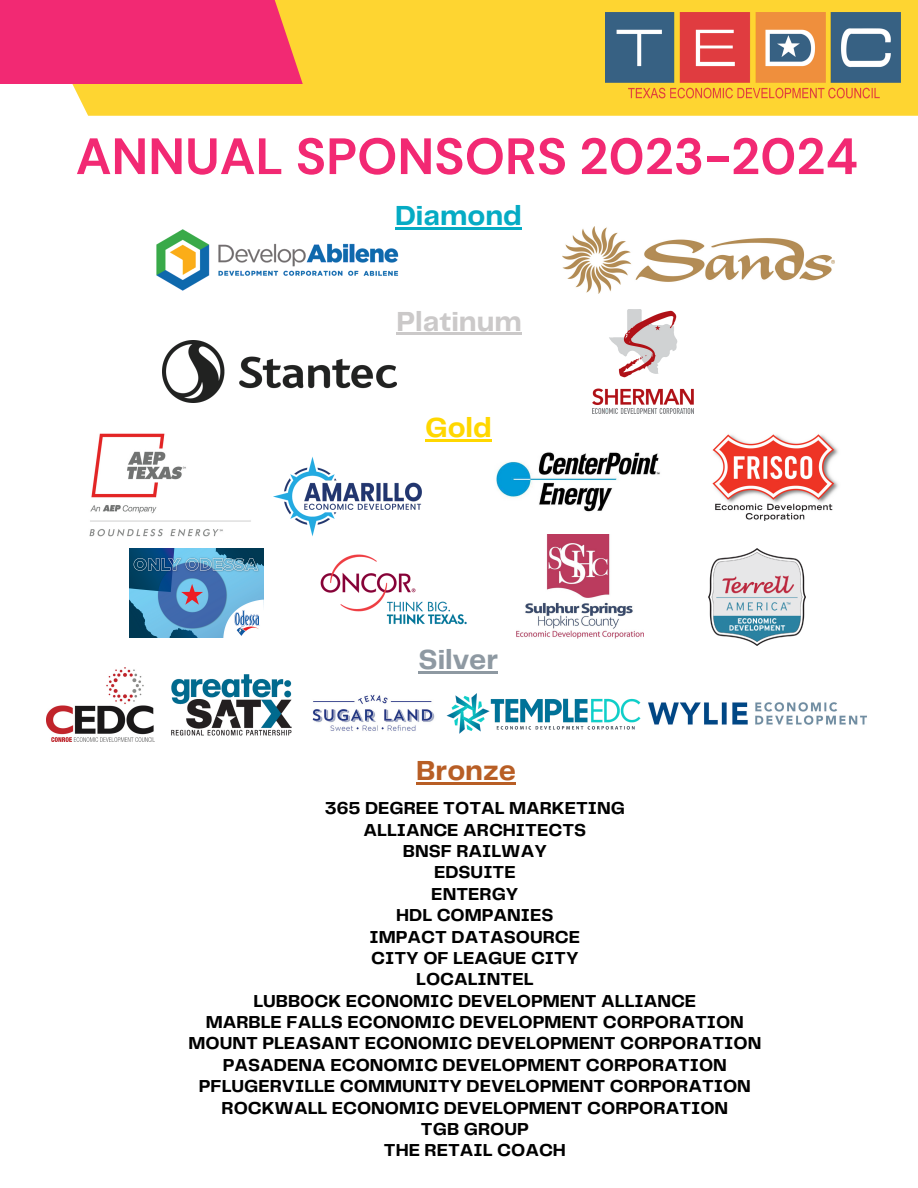
<style>
.page{position:relative;width:918px;height:1188px;background:#fff}
.page>*{position:absolute;margin:0;border:0;box-sizing:border-box;transform-origin:0 0}
.t1{font:700 51px "DM Sans";color:#f22973}
.t2{font:700 28.65px "Telegraf";color:#cbc9c9}
.t3{font:700 28.65px "Telegraf";color:#05abc4}
.t4{font:700 28.65px "Telegraf";color:#8e99a2}
.t5{font:700 28.65px "Telegraf";color:#b85e25}
.t6{font:700 28.65px "Telegraf";color:#ffd700}
.t7{font:700 18px "Telegraf";color:#000}
</style>
<div class="page">
<div style="left:72px;top:0;width:846px;height:116px;background:#fed531"></div>
<img style="left:605px;top:12px;width:296px;height:97px">
<img style="left:162px;top:340px;width:234px;height:62px">
<img style="left:171px;top:674px;width:121px;height:62px">
<img style="left:516px;top:534px;width:127px;height:105px">
<img style="left:312px;top:671px;width:123px;height:60px">
<img style="left:709px;top:549px;width:96px;height:97px">
<img style="left:130px;top:549px;width:133px;height:89px">
<img style="left:273px;top:457px;width:149px;height:79px">
<img style="left:89px;top:433px;width:162px;height:104px">
<img style="left:496px;top:452px;width:164px;height:60px">
<img style="left:446px;top:693px;width:195px;height:41px">
<img style="left:47px;top:668px;width:108px;height:74px">
<img style="left:156px;top:229px;width:243px;height:62px">
<img style="left:712px;top:434px;width:126px;height:86px">
<img style="left:648px;top:702px;width:219px;height:23px">
<img style="left:593px;top:310px;width:101px;height:103px">
<img style="left:562px;top:227px;width:273px;height:66px">
<img style="left:320px;top:554px;width:147px;height:71px">
<hr style="left:395px;top:227px;width:127px;height:3px;background:#05abc4">
<hr style="left:397px;top:333px;width:125px;height:2px;background:#cbc9c9">
<hr style="left:425px;top:439px;width:67px;height:3px;background:#ffd700">
<hr style="left:419px;top:671px;width:79px;height:3px;background:#8e99a2">
<hr style="left:416px;top:782px;width:100px;height:2px;background:#b85e25">
<div style="left:0;top:0;width:303px;height:84px;background:#f22973"></div>
<h1 class="t1" style="left:76px;top:123px;width:784px">ANNUAL SPONSORS 2023-2024</h1>
<p class="t3" style="left:395px;top:203px;width:128px">Diamond</p>
<h2 class="t2" style="left:397px;top:309px;width:127px">Platinum</h2>
<p class="t6" style="left:425px;top:415px;width:68px">Gold</p>
<p class="t4" style="left:419px;top:647px;width:81px">Silver</p>
<p class="t5" style="left:416px;top:758px;width:101px">Bronze</p>
<p class="t7" style="left:325px;top:801px;width:302px">365 DEGREE TOTAL MARKETING</p>
<p class="t7" style="left:364px;top:822px;width:224px">ALLIANCE ARCHITECTS</p>
<p class="t7" style="left:403px;top:843px;width:146px">BNSF RAILWAY</p>
<p class="t7" style="left:434px;top:865px;width:83px">EDSUITE</p>
<p class="t7" style="left:431px;top:886px;width:89px">ENTERGY</p>
<p class="t7" style="left:396px;top:908px;width:159px">HDL COMPANIES</p>
<p class="t7" style="left:370px;top:929px;width:212px">IMPACT DATASOURCE</p>
<p class="t7" style="left:371px;top:950px;width:209px">CITY OF LEAGUE CITY</p>
<p class="t7" style="left:416px;top:972px;width:119px">LOCALINTEL</p>
<p class="t7" style="left:253px;top:993px;width:444px">LUBBOCK ECONOMIC DEVELOPMENT ALLIANCE</p>
<p class="t7" style="left:206px;top:1014px;width:540px">MARBLE FALLS ECONOMIC DEVELOPMENT CORPORATION</p>
<p class="t7" style="left:188px;top:1036px;width:574px">MOUNT PLEASANT ECONOMIC DEVELOPMENT CORPORATION</p>
<p class="t7" style="left:223px;top:1057px;width:506px">PASADENA ECONOMIC DEVELOPMENT CORPORATION</p>
<p class="t7" style="left:199px;top:1079px;width:554px">PFLUGERVILLE COMMUNITY DEVELOPMENT CORPORATION</p>
<p class="t7" style="left:222px;top:1100px;width:508px">ROCKWALL ECONOMIC DEVELOPMENT CORPORATION</p>
<p class="t7" style="left:421px;top:1121px;width:109px">TGB GROUP</p>
<p class="t7" style="left:384px;top:1143px;width:184px">THE RETAIL COACH</p>
</div>
